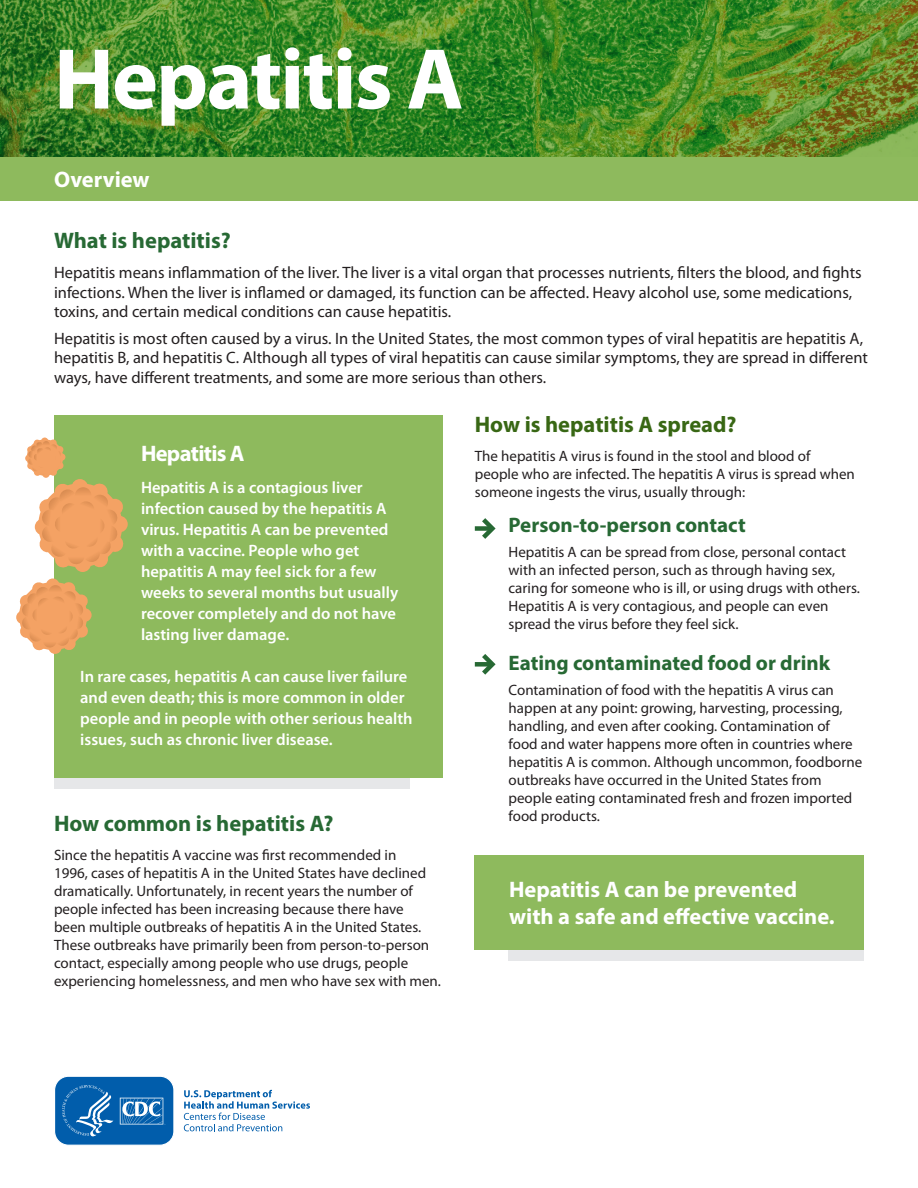
<style>
.page{position:relative;width:918px;height:1188px;background:#fff}
.page>*{position:absolute;margin:0;border:0;box-sizing:border-box;transform-origin:0 0}
.t1{font:700 87.15px "Myriad Pro";letter-spacing:-.02em;color:#fff}
.t2{font:700 22.5px/27px "Myriad Pro";color:#fff}
.t3{font:700 22.5px "Myriad Pro";color:#276934}
.t4{font:700 22.5px "Myriad Pro";color:#386714}
.t5{font:700 22.5px "Myriad Pro";letter-spacing:-.03em;color:#fff}
.t6{font:700 21px "Myriad Pro";color:#276934}
.t7{font:16.5px/19.5px "Myriad Pro";color:#231f20}
.t8{font:600 16.5px/21px "Myriad Pro";color:#fff}
.t9{font:15px/18px "Myriad Pro";color:#231f20}
</style>
<div class="page">
<div style="left:54px;top:415px;width:388px;height:363px;background:#8eba5d"></div>
<div style="left:475px;top:856px;width:389px;height:94px;background:#8eba5d"></div>
<div style="left:0;top:157px;width:918px;height:43px;background:#8eba5d"></div>
<svg style="left:71px;top:479px;width:17px;height:17px"></svg>
<div style="left:74px;top:555px;width:17px;height:17px;background:#f4a264;border-radius:50%"></div>
<svg style="left:35px;top:519px;width:16px;height:16px"></svg>
<svg style="left:111px;top:516px;width:17px;height:17px"></svg>
<svg style="left:38px;top:482px;width:86px;height:87px"></svg>
<svg style="left:27px;top:439px;width:37px;height:37px"></svg>
<svg style="left:46px;top:578px;width:14px;height:14px"></svg>
<div style="left:48px;top:640px;width:14px;height:14px;background:#f4a264;border-radius:50%"></div>
<div style="left:16px;top:611px;width:14px;height:13px;background:#f4a264;border-radius:50%"></div>
<svg style="left:78px;top:608px;width:14px;height:14px"></svg>
<svg style="left:19px;top:581px;width:70px;height:70px"></svg>
<div style="left:509px;top:950px;width:355px;height:11px;background:#e6e7e9"></div>
<div style="left:54px;top:778px;width:355px;height:10px;background:#e6e7e9"></div>
<img style="left:0;top:0;width:918px;height:157px">
<svg style="left:184px;top:1090px;width:126px;height:41px"></svg>
<svg style="left:54px;top:1076px;width:120px;height:70px;background:#2b77b8"></svg>
<div style="left:475px;top:526px;width:15px;height:5px;background:#276934"></div>
<svg style="left:477px;top:518px;width:19px;height:21px"></svg>
<div style="left:475px;top:662px;width:15px;height:5px;background:#276934"></div>
<svg style="left:477px;top:654px;width:19px;height:21px"></svg>
<h1 class="t1" style="left:54px;top:22px;width:411px">Hepatitis A</h1>
<h2 class="t2" style="left:54px;top:165px;width:97px">Overview</h2>
<h2 class="t3" style="left:54px;top:226px;width:178px">What is hepatitis?</h2>
<p class="t7" style="left:54px;top:263px;width:809px">Hepatitis means inflammation of the liver. The liver is a vital organ that processes nutrients, filters the blood, and fights infections. When the liver is inflamed or damaged, its function can be affected. Heavy alcohol use, some medications, toxins, and certain medical conditions can cause hepatitis.</p>
<p class="t7" style="left:54px;top:328px;width:815px">Hepatitis is most often caused by a virus. In the United States, the most common types of viral hepatitis are hepatitis A, hepatitis B, and hepatitis C. Although all types of viral hepatitis can cause similar symptoms, they are spread in different ways, have different treatments, and some are more serious than others.</p>
<h2 class="t5" style="left:141px;top:439px;width:105px">Hepatitis A</h2>
<p class="t8" style="left:141px;top:476px;width:259px">Hepatitis A is a contagious liver infection caused by the hepatitis A virus. Hepatitis A can be prevented with a vaccine. People who get hepatitis A may feel sick for a few weeks to several months but usually recover completely and do not have lasting liver damage.</p>
<p class="t8" style="left:80px;top:665px;width:334px">In rare cases, hepatitis A can cause liver failure and even death; this is more common in older people and in people with other serious health issues, such as chronic liver disease.</p>
<h2 class="t3" style="left:54px;top:809px;width:281px">How common is hepatitis A?</h2>
<p class="t9" style="left:54px;top:845px;width:388px">Since the hepatitis A vaccine was first recommended in<br>1996, cases of hepatitis A in the United States have declined dramatically. Unfortunately, in recent years the number of people infected has been increasing because there have<br>been multiple outbreaks of hepatitis A in the United States.<br>These outbreaks have primarily been from person-to-person contact, especially among people who use drugs, people experiencing homelessness, and men who have sex with men.</p>
<h2 class="t4" style="left:475px;top:410px;width:263px">How is hepatitis A spread?</h2>
<p class="t9" style="left:475px;top:447px;width:382px">The hepatitis A virus is found in the stool and blood of people who are infected. The hepatitis A virus is spread when someone ingests the virus, usually through:</p>
<h3 class="t6" style="left:509px;top:511px;width:239px">Person-to-person contact</h3>
<p class="t9" style="left:509px;top:542px;width:353px">Hepatitis A can be spread from close, personal contact with an infected person, such as through having sex, caring for someone who is ill, or using drugs with others.<br>Hepatitis A is very contagious, and people can even spread the virus before they feel sick.</p>
<h3 class="t6" style="left:509px;top:649px;width:323px">Eating contaminated food or drink</h3>
<p class="t9" style="left:509px;top:681px;width:355px">Contamination of food with the hepatitis A virus can happen at any point: growing, harvesting, processing, handling, and even after cooking. Contamination of food and water happens more often in countries where hepatitis A is common. Although uncommon, foodborne outbreaks have occurred in the United States from people eating contaminated fresh and frozen imported food products.</p>
<h2 class="t2" style="left:509px;top:875px;width:327px">Hepatitis A can be prevented with a safe and effective vaccine.</h2>
</div>
